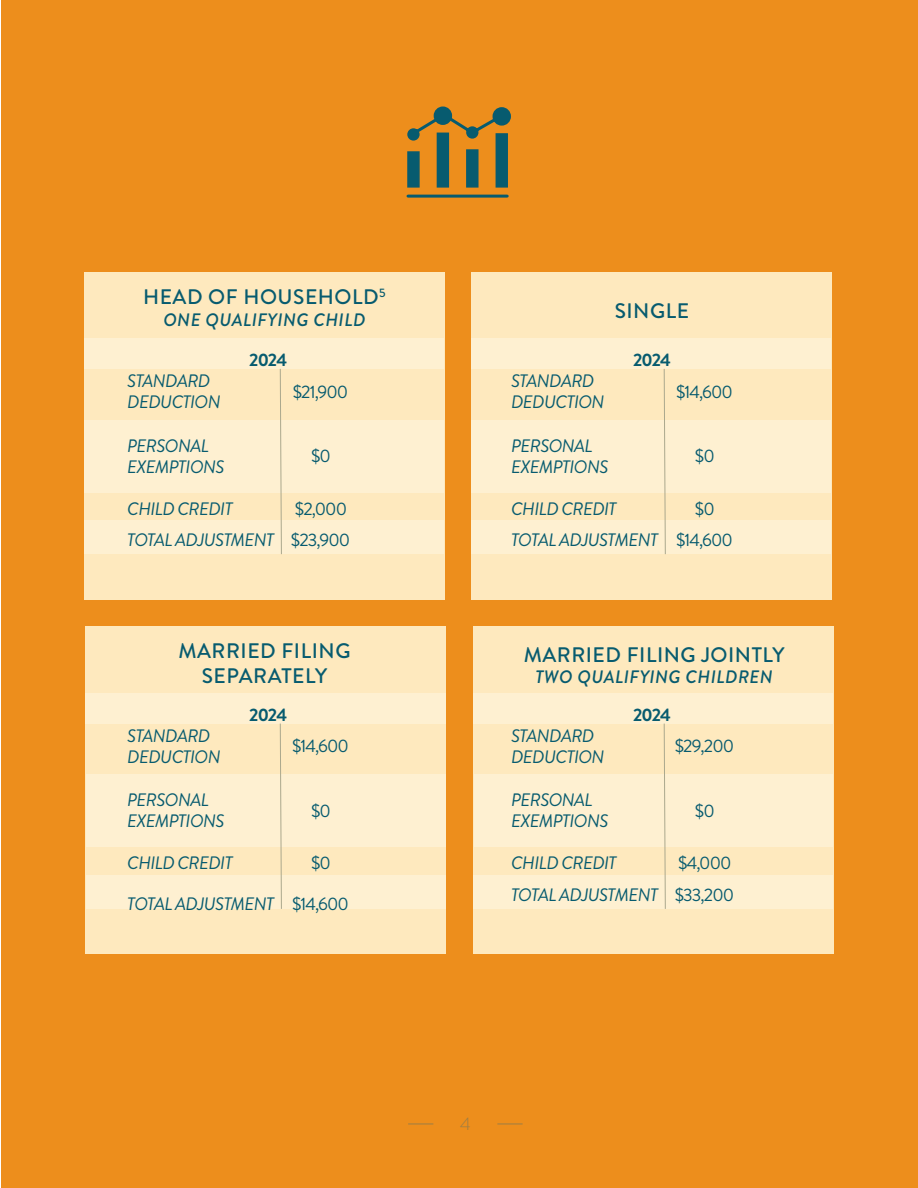
<style>
.page{position:relative;width:918px;height:1188px;background:#fff}
.page>*{position:absolute;margin:0;border:0;box-sizing:border-box;transform-origin:0 0}
.t1{font:500 21px "Brandon Grotesque";letter-spacing:.025em;color:#075b6f}
.t2{font:italic 18px "Brandon Grotesque";letter-spacing:-.03em;color:#075b6f}
.t3{font:18px "Brandon Grotesque";letter-spacing:-.05em;color:#075b6f}
.t4{font:italic 500 18px "Brandon Grotesque";letter-spacing:.025em;color:#075b6f}
.t5{font:700 18px "Brandon Grotesque";letter-spacing:-.055em;color:#075b6f}
.t6{font:300 18px "Brandon Grotesque";color:#9d7e45}
.s1{font-style:normal}
</style>
<div class="page">
<div style="left:1px;top:0;width:917px;height:1188px;background:#ed8e1c"></div>
<div style="left:473px;top:627px;width:361px;height:327px;background:#fee9be"></div>
<div style="left:474px;top:775px;width:359px;height:72px;background:#fef0d1"></div>
<div style="left:473px;top:875px;width:360px;height:34px;background:#fef0d1"></div>
<div style="left:473px;top:693px;width:360px;height:30px;background:#fef0d1"></div>
<div style="left:85px;top:627px;width:361px;height:327px;background:#fee9be"></div>
<div style="left:86px;top:775px;width:360px;height:72px;background:#fef0d1"></div>
<div style="left:86px;top:875px;width:360px;height:34px;background:#fef0d1"></div>
<div style="left:85px;top:693px;width:361px;height:30px;background:#fef0d1"></div>
<div style="left:84px;top:272px;width:361px;height:328px;background:#fee9be"></div>
<svg style="left:408px;top:1124px;width:25px;height:1px"></svg>
<svg style="left:497px;top:1124px;width:26px;height:1px"></svg>
<div style="left:85px;top:420px;width:359px;height:73px;background:#fef0d1"></div>
<div style="left:85px;top:521px;width:359px;height:33px;background:#fef0d1"></div>
<div style="left:84px;top:339px;width:360px;height:30px;background:#fef0d1"></div>
<div style="left:471px;top:272px;width:361px;height:328px;background:#fee9be"></div>
<div style="left:471px;top:420px;width:360px;height:73px;background:#fef0d1"></div>
<div style="left:471px;top:521px;width:360px;height:33px;background:#fef0d1"></div>
<div style="left:471px;top:339px;width:360px;height:30px;background:#fef0d1"></div>
<svg style="left:663px;top:369px;width:3px;height:186px"></svg>
<svg style="left:663px;top:723px;width:3px;height:186px"></svg>
<svg style="left:280px;top:369px;width:2px;height:186px"></svg>
<svg style="left:280px;top:723px;width:2px;height:186px"></svg>
<hr style="left:408px;top:195px;width:99px;height:3px;background:#075b6f">
<div style="left:407px;top:151px;width:13px;height:37px;background:#075b6f;border:2px solid #075b6f"></div>
<div style="left:496px;top:133px;width:12px;height:55px;background:#075b6f"></div>
<div style="left:437px;top:133px;width:12px;height:55px;background:#075b6f"></div>
<div style="left:466px;top:149px;width:13px;height:39px;background:#075b6f;border:2px solid #075b6f"></div>
<svg style="left:407px;top:106px;width:104px;height:36px"></svg>
<p class="t1" style="left:143px;top:282px;width:244px">HEAD OF HOUSEHOLD<sup>5</sup></p>
<p class="t4" style="left:163px;top:307px;width:203px">ONE QUALIFYING CHILD</p>
<p class="t1" style="left:615px;top:297px;width:76px">SINGLE</p>
<p class="t5" style="left:249px;top:347px;width:39px">2024</p>
<p class="t5" style="left:633px;top:347px;width:39px">2024</p>
<p class="t2" style="left:127px;top:369px;width:85px">STANDARD</p>
<p class="t2" style="left:127px;top:390px;width:95px">DEDUCTION</p>
<p class="t3" style="left:293px;top:379px;width:57px">$21,900</p>
<p class="t2" style="left:511px;top:369px;width:85px">STANDARD</p>
<p class="t2" style="left:511px;top:390px;width:95px">DEDUCTION</p>
<p class="t3" style="left:676px;top:379px;width:58px">$14,600</p>
<p class="t2" style="left:127px;top:433px;width:83px">PERSONAL</p>
<p class="t3" style="left:311px;top:444px;width:21px">$0</p>
<p class="t2" style="left:127px;top:454px;width:99px">EXEMPTIONS</p>
<p class="t2" style="left:127px;top:496px;width:107px">CHILD CREDIT</p>
<p class="t3" style="left:295px;top:496px;width:54px">$2,000</p>
<p class="t2" style="left:127px;top:528px;width:225px">TOTAL ADJUSTMENT <span class="s1">$23,900</span></p>
<p class="t2" style="left:511px;top:433px;width:83px">PERSONAL</p>
<p class="t3" style="left:695px;top:444px;width:21px">$0</p>
<p class="t2" style="left:511px;top:454px;width:99px">EXEMPTIONS</p>
<p class="t2" style="left:511px;top:496px;width:107px">CHILD CREDIT</p>
<p class="t3" style="left:695px;top:496px;width:21px">$0</p>
<p class="t2" style="left:511px;top:528px;width:223px">TOTAL ADJUSTMENT <span class="s1">$14,600</span></p>
<p class="t1" style="left:178px;top:636px;width:174px">MARRIED FILING</p>
<p class="t1" style="left:202px;top:661px;width:127px">SEPARATELY</p>
<p class="t1" style="left:524px;top:640px;width:262px">MARRIED FILING JOINTLY</p>
<p class="t4" style="left:535px;top:665px;width:239px">TWO QUALIFYING CHILDREN</p>
<p class="t5" style="left:249px;top:702px;width:39px">2024</p>
<p class="t5" style="left:633px;top:702px;width:39px">2024</p>
<p class="t2" style="left:127px;top:723px;width:85px">STANDARD</p>
<p class="t2" style="left:127px;top:744px;width:95px">DEDUCTION</p>
<p class="t3" style="left:292px;top:734px;width:58px">$14,600</p>
<p class="t2" style="left:511px;top:723px;width:85px">STANDARD</p>
<p class="t2" style="left:511px;top:744px;width:95px">DEDUCTION</p>
<p class="t3" style="left:675px;top:734px;width:61px">$29,200</p>
<p class="t2" style="left:127px;top:788px;width:83px">PERSONAL</p>
<p class="t3" style="left:311px;top:798px;width:21px">$0</p>
<p class="t2" style="left:127px;top:809px;width:99px">EXEMPTIONS</p>
<p class="t2" style="left:127px;top:851px;width:107px">CHILD CREDIT</p>
<p class="t3" style="left:311px;top:851px;width:21px">$0</p>
<p class="t2" style="left:127px;top:891px;width:223px">TOTAL ADJUSTMENT <span class="s1">$14,600</span></p>
<p class="t2" style="left:511px;top:788px;width:83px">PERSONAL</p>
<p class="t3" style="left:695px;top:798px;width:21px">$0</p>
<p class="t2" style="left:511px;top:809px;width:99px">EXEMPTIONS</p>
<p class="t2" style="left:511px;top:851px;width:107px">CHILD CREDIT</p>
<p class="t3" style="left:678px;top:851px;width:55px">$4,000</p>
<p class="t2" style="left:511px;top:882px;width:225px">TOTAL ADJUSTMENT <span class="s1">$33,200</span></p>
<p class="t6" style="left:460px;top:1112px;width:12px">4</p>
</div>
